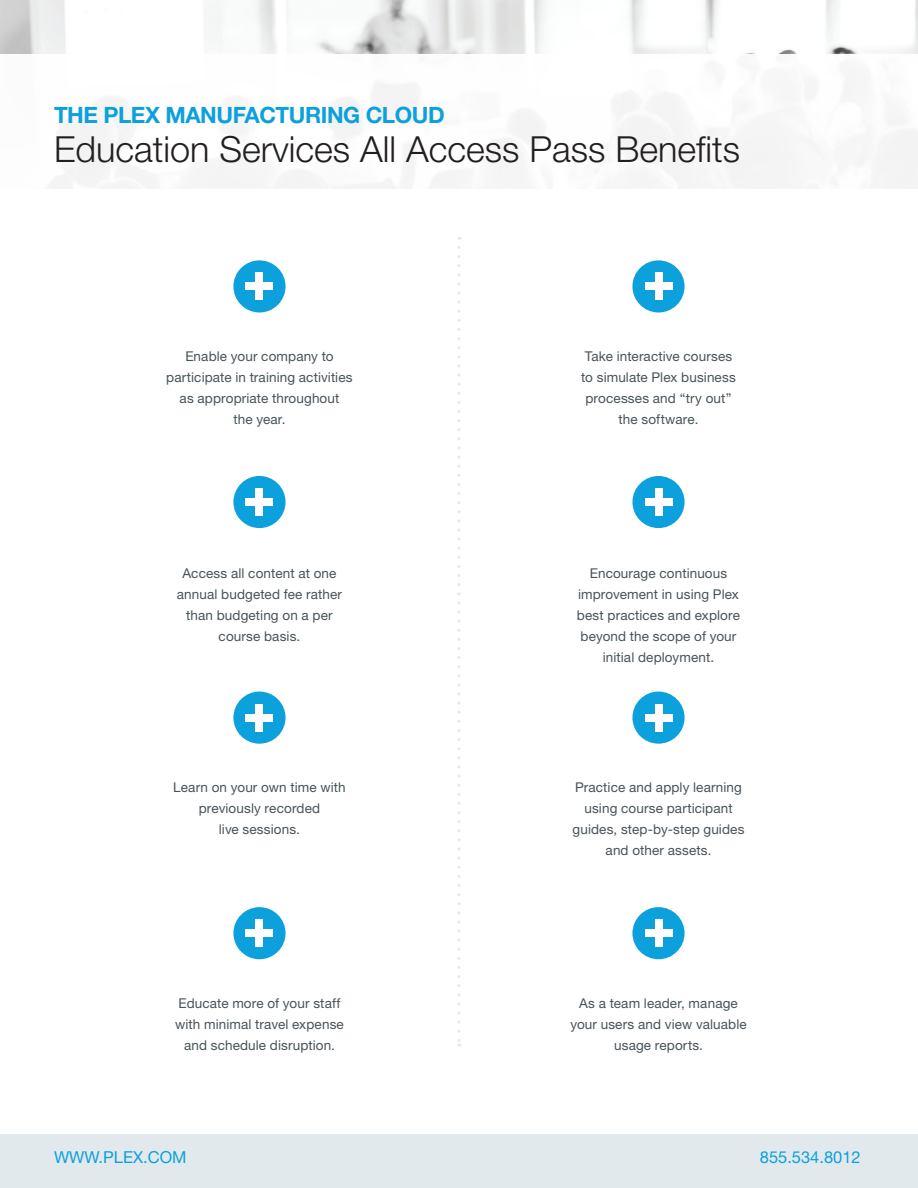
<style>
.page{position:relative;width:918px;height:1188px;background:#fff}
.page>*{position:absolute;margin:0;border:0;box-sizing:border-box;transform-origin:0 0}
.Interior_Page_Main_H{font:300 36px "Helvetica Neue LT Pro";color:#231f20}
.Interior_Page_Blue_H{font:700 22.5px "Helvetica Neue LT Pro";letter-spacing:-.02em;color:#0ca0dc}
.t1{font:16.5px "Helvetica Neue LT Pro";color:#0ca0dc}
.benefits{font:13.5px/21px "Helvetica Neue LT Pro";letter-spacing:.01em;color:#475359;text-align:center}
</style>
<div class="page">
<img style="left:0;top:0;width:918px;height:54px">
<div style="left:0;top:1134px;width:918px;height:54px;background:#e2e9ed"></div>
<div style="left:233px;top:260px;width:53px;height:52px;background:#0ca0dc;border-radius:50%"></div>
<div style="left:256px;top:273px;width:7px;height:27px;background:#fff"></div>
<div style="left:246px;top:283px;width:27px;height:7px;background:#fff"></div>
<div style="left:233px;top:476px;width:53px;height:52px;background:#0ca0dc;border-radius:50%"></div>
<div style="left:256px;top:488px;width:7px;height:28px;background:#fff"></div>
<div style="left:246px;top:498px;width:27px;height:8px;background:#fff"></div>
<div style="left:233px;top:692px;width:53px;height:52px;background:#0ca0dc;border-radius:50%"></div>
<div style="left:256px;top:704px;width:7px;height:27px;background:#fff"></div>
<div style="left:246px;top:714px;width:27px;height:7px;background:#fff"></div>
<div style="left:233px;top:907px;width:53px;height:52px;background:#0ca0dc;border-radius:50%"></div>
<div style="left:256px;top:920px;width:7px;height:27px;background:#fff"></div>
<div style="left:246px;top:930px;width:27px;height:7px;background:#fff"></div>
<div style="left:632px;top:260px;width:53px;height:52px;background:#0ca0dc;border-radius:50%"></div>
<div style="left:655px;top:273px;width:7px;height:27px;background:#fff"></div>
<div style="left:645px;top:283px;width:27px;height:7px;background:#fff"></div>
<div style="left:632px;top:476px;width:53px;height:52px;background:#0ca0dc;border-radius:50%"></div>
<div style="left:655px;top:488px;width:7px;height:28px;background:#fff"></div>
<div style="left:645px;top:498px;width:27px;height:8px;background:#fff"></div>
<div style="left:632px;top:692px;width:53px;height:52px;background:#0ca0dc;border-radius:50%"></div>
<div style="left:655px;top:704px;width:7px;height:27px;background:#fff"></div>
<div style="left:645px;top:714px;width:27px;height:7px;background:#fff"></div>
<div style="left:632px;top:907px;width:53px;height:52px;background:#0ca0dc;border-radius:50%"></div>
<div style="left:655px;top:920px;width:7px;height:27px;background:#fff"></div>
<div style="left:645px;top:930px;width:27px;height:7px;background:#fff"></div>
<svg style="left:458px;top:247px;width:2px;height:800px"></svg>
<p class="Interior_Page_Blue_H" style="left:54px;top:101px;width:392px">THE PLEX MANUFACTURING CLOUD</p>
<p class="Interior_Page_Main_H" style="left:54px;top:127px;width:688px">Education Services All Access Pass Benefits</p>
<p class="benefits" style="left:166px;top:346px;width:188px">Enable your company to participate in training activities as appropriate throughout<br>the year.</p>
<p class="benefits" style="left:177px;top:562px;width:167px">Access all content at one annual budgeted fee rather than budgeting on a per course basis.</p>
<p class="benefits" style="left:173px;top:777px;width:174px">Learn on your own time with previously recorded<br>live sessions.</p>
<p class="benefits" style="left:175px;top:992px;width:170px">Educate more of your staff with minimal travel expense and schedule disruption.</p>
<p class="benefits" style="left:581px;top:346px;width:156px">Take interactive courses to simulate Plex business processes and “try out” the software.</p>
<p class="benefits" style="left:577px;top:562px;width:165px">Encourage continuous improvement in using Plex best practices and explore beyond the scope of your initial deployment.</p>
<p class="benefits" style="left:573px;top:777px;width:173px">Practice and apply learning using course participant guides, step-by-step guides and other assets.</p>
<p class="benefits" style="left:570px;top:992px;width:178px">As a team leader, manage your users and view valuable usage reports.</p>
<p class="t1" style="left:54px;top:1147px;width:134px">WWW.PLEX.COM</p>
<p class="t1" style="left:760px;top:1147px;width:102px">855.534.8012</p>
</div>
